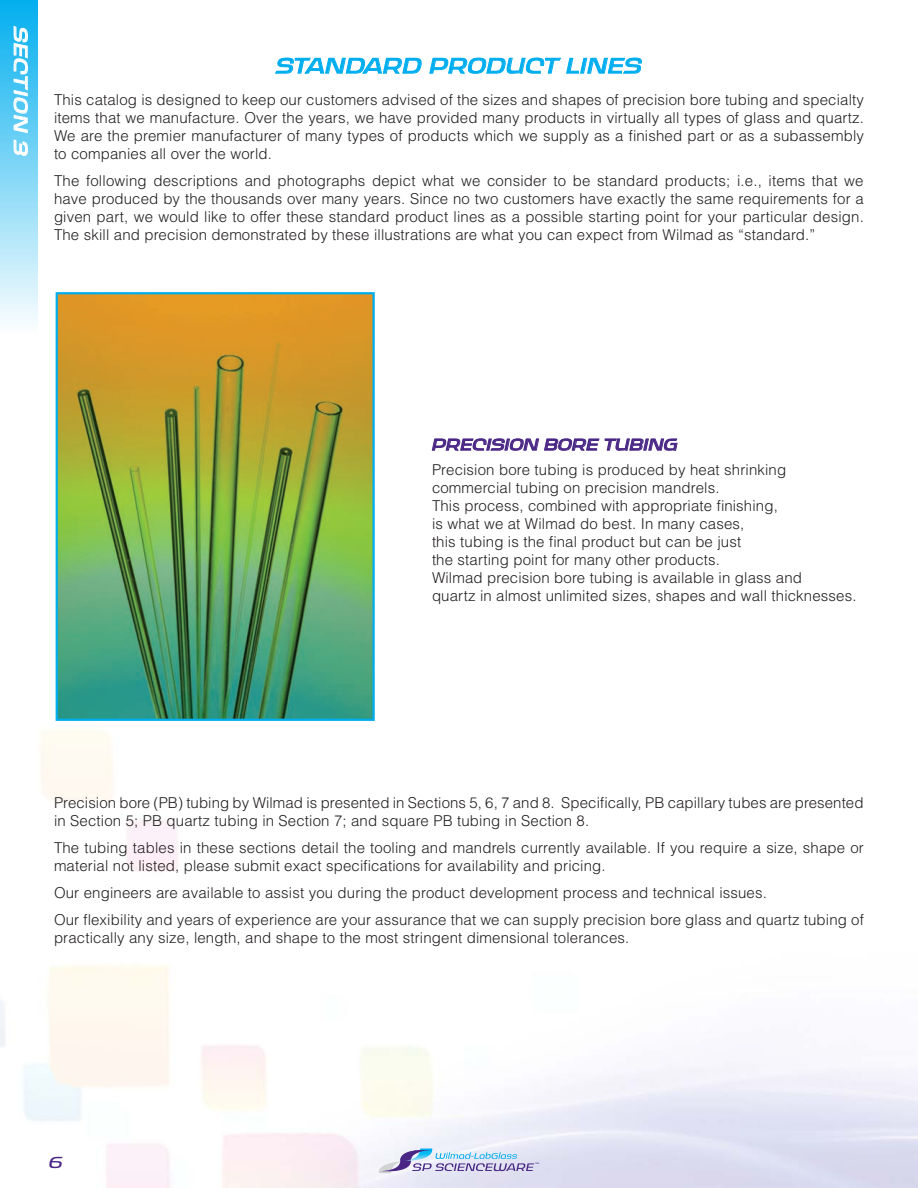
<style>
.page{position:relative;width:918px;height:1188px;background:#fff}
.page>*{position:absolute;margin:0;border:0;box-sizing:border-box;transform-origin:0 0}
.t1{font:italic 500 24px "Ritafurey";letter-spacing:.01em;color:#00aeef}
.t2{font:italic 500 21px "Ritafurey";color:#fff}
.Body_text{font:italic 500 18px "Ritafurey";color:#4a2785}
.Body_text-2{font:300 15px/18px "Helvetica";letter-spacing:.01em;color:#231f20}
</style>
<div class="page">
<svg style="left:379px;top:1149px;width:160px;height:24px"></svg>
<div style="left:0;top:0;width:38px;height:334px;background:linear-gradient(to bottom,#02aeef,#fbfdfe)"></div>
<svg style="left:13px;top:25px;width:15px;height:131px"></svg>
<svg style="left:275px;top:58px;width:147px;height:16px"></svg>
<svg style="left:429px;top:58px;width:213px;height:16px"></svg>
<svg style="left:432px;top:438px;width:246px;height:13px"></svg>
<img style="left:59px;top:295px;width:313px;height:423px">
<div style="left:56px;top:292px;width:319px;height:429px;border:2px solid #00aeef"></div>
<p class="t2" style="left:34px;top:27px;width:131px;rotate:90deg">SECTION 3</p>
<p class="t1" style="left:276px;top:51px;width:367px">STANDARD PRODUCT LINES</p>
<p class="Body_text-2" style="left:54px;top:90px;width:812px;text-align:justify">This catalog is designed to keep our customers advised of the sizes and shapes of precision bore tubing and specialty items that we manufacture. Over the years, we have provided many products in virtually all types of glass and quartz.<br>We are the premier manufacturer of many types of products which we supply as a finished part or as a subassembly to companies all over the world.</p>
<p class="Body_text-2" style="left:54px;top:171px;width:811px;text-align:justify">The following descriptions and photographs depict what we consider to be standard products; i.e., items that we have produced by the thousands over many years. Since no two customers have exactly the same requirements for a given part, we would like to offer these standard product lines as a possible starting point for your particular design.<br>The skill and precision demonstrated by these illustrations are what you can expect from Wilmad as “standard.”</p>
<p class="Body_text" style="left:432px;top:433px;width:247px">PRECISION BORE TUBING</p>
<p class="Body_text-2" style="left:432px;top:460px;width:426px">Precision bore tubing is produced by heat shrinking commercial tubing on precision mandrels.<br>This process, combined with appropriate finishing,<br>is what we at Wilmad do best. In many cases,<br>this tubing is the final product but can be just<br>the starting point for many other products.<br>Wilmad precision bore tubing is available in glass and<br>quartz in almost unlimited sizes, shapes and wall thicknesses.</p>
<p class="Body_text-2" style="left:54px;top:793px;width:811px">Precision bore (PB) tubing by Wilmad is presented in Sections 5, 6, 7 and 8. Specifically, PB capillary tubes are presented in Section 5; PB quartz tubing in Section 7; and square PB tubing in Section 8.</p>
<p class="Body_text-2" style="left:54px;top:838px;width:811px">The tubing tables in these sections detail the tooling and mandrels currently available. If you require a size, shape or material not listed, please submit exact specifications for availability and pricing.</p>
<p class="Body_text-2" style="left:54px;top:883px;width:714px">Our engineers are available to assist you during the product development process and technical issues.</p>
<p class="Body_text-2" style="left:54px;top:910px;width:811px">Our flexibility and years of experience are your assurance that we can supply precision bore glass and quartz tubing of practically any size, length, and shape to the most stringent dimensional tolerances.</p>
<p class="Body_text" style="left:49px;top:1151px;width:16px">6</p>
</div>
